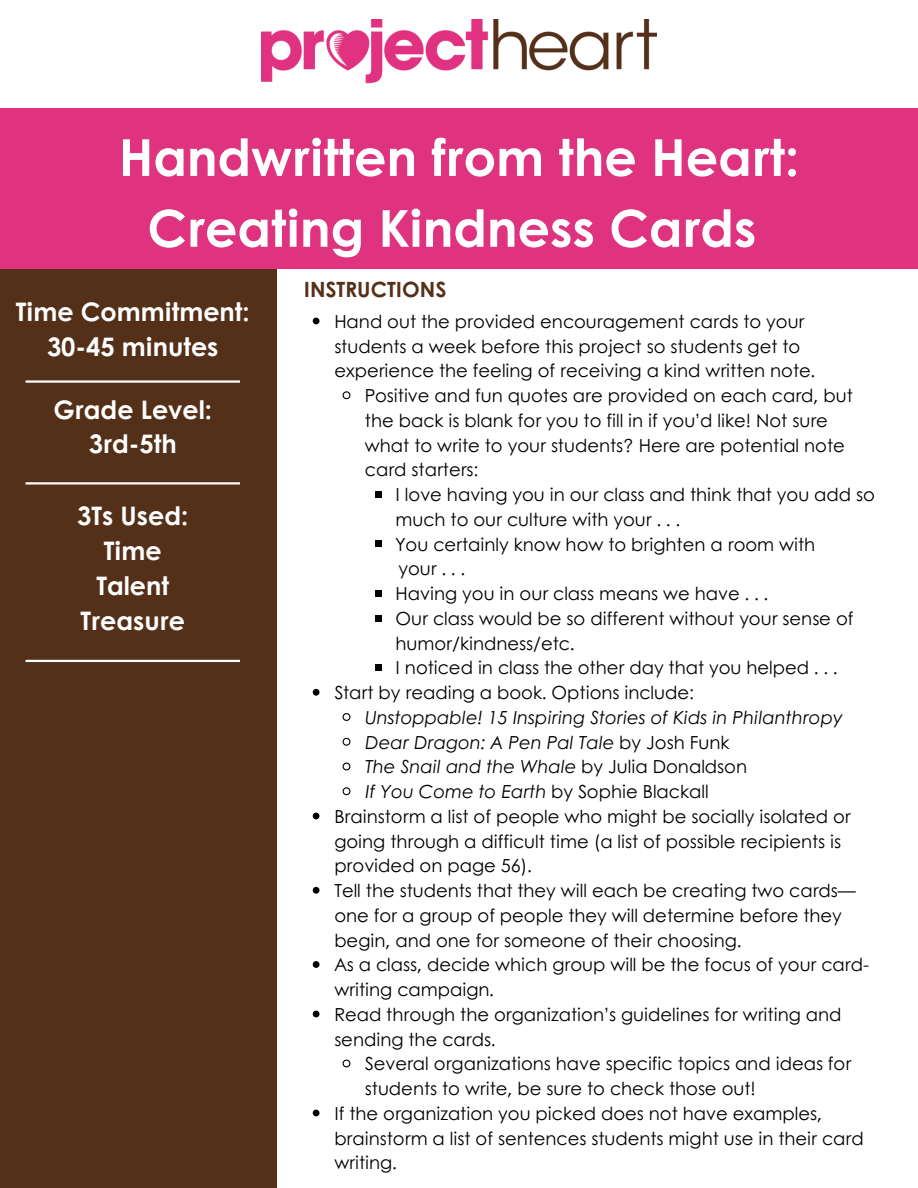
<style>
.page{position:relative;width:918px;height:1188px;background:#fff}
.page>*{position:absolute;margin:0;border:0;box-sizing:border-box;transform-origin:0 0}
.t1{font:700 51px/70.8px "Century Gothic";color:#fff;text-align:center}
.t2{font:700 25.5px/34.8px "Century Gothic";color:#fff;text-align:center}
.t3{font:700 21px "Century Gothic";color:#543019}
.t4{font:18px "Century Gothic";color:#000}
.t5{font:italic 18px "Century Gothic";color:#000}
.s1{font-style:normal}
</style>
<div class="page">
<img style="left:261px;top:20px;width:395px;height:64px">
<div style="left:0;top:269px;width:276px;height:919px;background:#543019"></div>
<div style="left:0;top:108px;width:918px;height:161px;background:#df327f"></div>
<hr style="left:26px;top:380px;width:214px;height:3px;background:#fff">
<hr style="left:26px;top:482px;width:214px;height:3px;background:#fff">
<hr style="left:26px;top:660px;width:214px;height:2px;background:#fff">
<svg style="left:313px;top:318px;width:7px;height:6px"></svg>
<svg style="left:342px;top:391px;width:9px;height:9px"></svg>
<div style="left:375px;top:491px;width:6px;height:7px;background:#000"></div>
<div style="left:375px;top:540px;width:6px;height:7px;background:#000"></div>
<div style="left:375px;top:590px;width:6px;height:7px;background:#000"></div>
<svg style="left:375px;top:615px;width:6px;height:6px"></svg>
<div style="left:375px;top:664px;width:6px;height:7px;background:#000"></div>
<svg style="left:313px;top:689px;width:7px;height:7px"></svg>
<svg style="left:342px;top:713px;width:9px;height:8px"></svg>
<svg style="left:342px;top:737px;width:9px;height:9px"></svg>
<svg style="left:342px;top:762px;width:9px;height:9px"></svg>
<svg style="left:342px;top:787px;width:9px;height:9px"></svg>
<svg style="left:313px;top:813px;width:7px;height:6px"></svg>
<svg style="left:313px;top:887px;width:7px;height:7px"></svg>
<svg style="left:313px;top:961px;width:7px;height:7px"></svg>
<svg style="left:313px;top:1011px;width:7px;height:6px"></svg>
<svg style="left:342px;top:1059px;width:9px;height:9px"></svg>
<svg style="left:313px;top:1110px;width:7px;height:6px"></svg>
<h1 class="t1" style="left:119px;top:120px;width:682px">Handwritten from the Heart:<br>Creating Kindness Cards</h1>
<h2 class="t2" style="left:16px;top:293px;width:235px">Time Commitment:<br>30-45 minutes</h2>
<h2 class="t2" style="left:54px;top:391px;width:160px">Grade Level:<br>3rd-5th</h2>
<h2 class="t2" style="left:77px;top:497px;width:113px">3Ts Used:<br>Time<br>Talent<br>Treasure</h2>
<p class="t3" style="left:304px;top:274px;width:144px">INSTRUCTIONS</p>
<p class="t4" style="left:334px;top:308px;width:472px">Hand out the provided encouragement cards to your</p>
<p class="t4" style="left:334px;top:332px;width:468px">students a week before this project so students get to</p>
<p class="t4" style="left:334px;top:357px;width:483px">experience the feeling of receiving a kind written note.</p>
<p class="t4" style="left:365px;top:382px;width:490px">Positive and fun quotes are provided on each card, but</p>
<p class="t4" style="left:365px;top:407px;width:464px">the back is blank for you to fill in if you’d like! Not sure</p>
<p class="t4" style="left:365px;top:431px;width:481px">what to write to your students? Here are potential note</p>
<p class="t4" style="left:365px;top:456px;width:115px">card starters:</p>
<p class="t4" style="left:396px;top:481px;width:481px">I love having you in our class and think that you add so</p>
<p class="t4" style="left:396px;top:506px;width:286px">much to our culture with your . . .</p>
<p class="t4" style="left:396px;top:530px;width:421px">You certainly know how to brighten a room with</p>
<p class="t4" style="left:399px;top:555px;width:68px">your . . .</p>
<p class="t4" style="left:396px;top:580px;width:374px">Having you in our class means we have . . .</p>
<p class="t4" style="left:396px;top:605px;width:459px">Our class would be so different without your sense of</p>
<p class="t4" style="left:396px;top:629px;width:181px">humor/kindness/etc.</p>
<p class="t4" style="left:396px;top:654px;width:444px">I noticed in class the other day that you helped . . .</p>
<p class="t4" style="left:334px;top:679px;width:361px">Start by reading a book. Options include:</p>
<p class="t5" style="left:365px;top:704px;width:479px">Unstoppable! 15 Inspiring Stories of Kids in Philanthropy</p>
<p class="t5" style="left:365px;top:728px;width:366px">Dear Dragon: A Pen Pal Tale <span class="s1">by Josh Funk</span></p>
<p class="t5" style="left:365px;top:753px;width:384px">The Snail and the Whale <span class="s1">by Julia Donaldson</span></p>
<p class="t5" style="left:365px;top:778px;width:345px">If You Come to Earth <span class="s1">by Sophie Blackall</span></p>
<p class="t4" style="left:334px;top:803px;width:518px">Brainstorm a list of people who might be socially isolated or</p>
<p class="t4" style="left:334px;top:827px;width:508px">going through a difficult time (a list of possible recipients is</p>
<p class="t4" style="left:334px;top:852px;width:199px">provided on page 56).</p>
<p class="t4" style="left:334px;top:877px;width:523px">Tell the students that they will each be creating two cards—</p>
<p class="t4" style="left:334px;top:902px;width:509px">one for a group of people they will determine before they</p>
<p class="t4" style="left:334px;top:926px;width:409px">begin, and one for someone of their choosing.</p>
<p class="t4" style="left:334px;top:951px;width:536px">As a class, decide which group will be the focus of your card-</p>
<p class="t4" style="left:334px;top:976px;width:161px">writing campaign.</p>
<p class="t4" style="left:334px;top:1001px;width:509px">Read through the organization’s guidelines for writing and</p>
<p class="t4" style="left:334px;top:1025px;width:163px">sending the cards.</p>
<p class="t4" style="left:365px;top:1050px;width:488px">Several organizations have specific topics and ideas for</p>
<p class="t4" style="left:365px;top:1075px;width:392px">students to write, be sure to check those out!</p>
<p class="t4" style="left:334px;top:1100px;width:489px">If the organization you picked does not have examples,</p>
<p class="t4" style="left:334px;top:1124px;width:531px">brainstorm a list of sentences students might use in their card</p>
<p class="t4" style="left:334px;top:1149px;width:64px">writing.</p>
</div>
